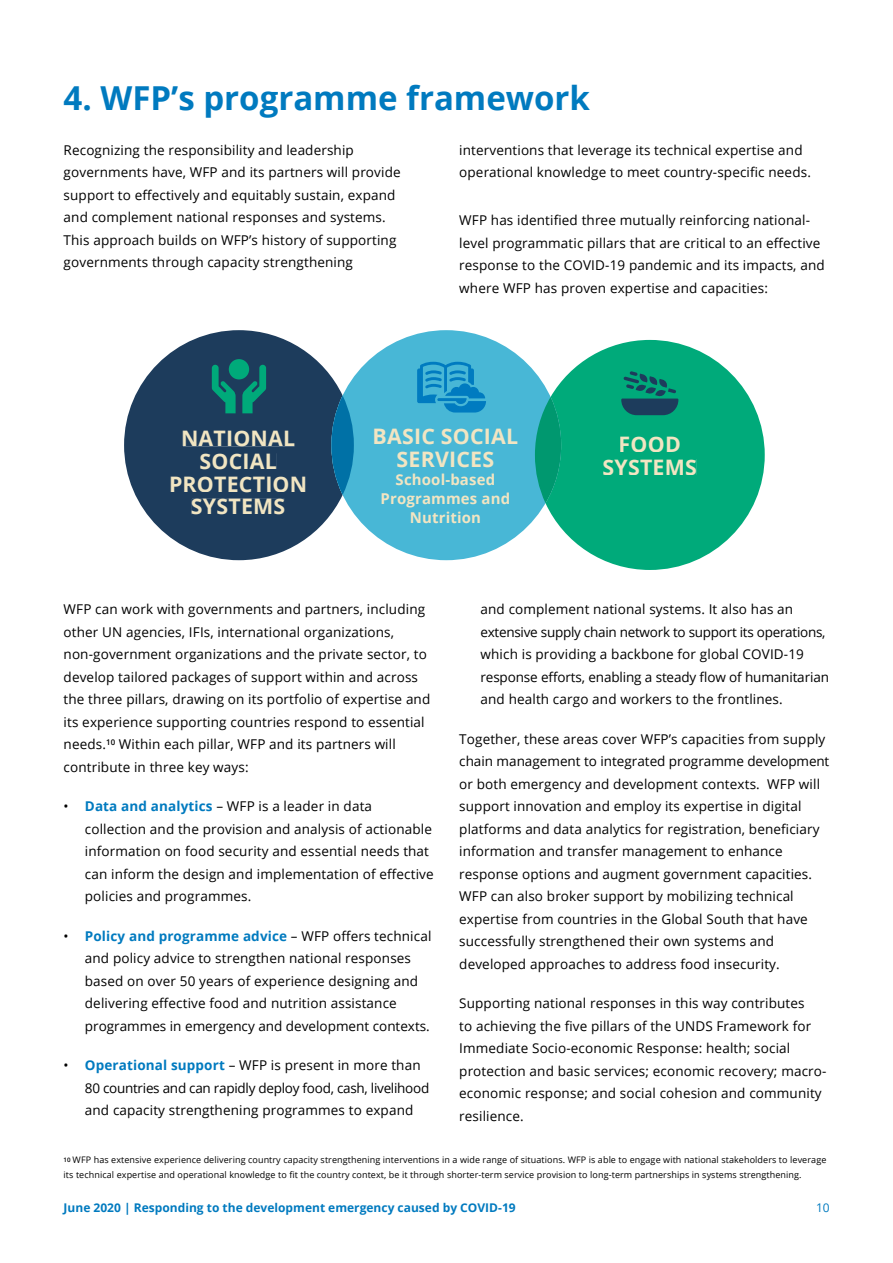
<style>
.page{position:relative;width:893px;height:1263px;background:#fff}
.page>*{position:absolute;margin:0;border:0;box-sizing:border-box;transform-origin:0 0}
.t1{font:700 33px "Open Sans";color:#007abf}
.t2{font:700 21.3px/22.8px "Open Sans";letter-spacing:.01em;color:#f1e5c2;text-align:center}
.t3{font:700 21.3px/22.8px "Open Sans";letter-spacing:.01em;color:#f2e5c2;text-align:center}
.t4{font:700 15px/18.8px "Open Sans";letter-spacing:.01em;color:#f2e5c2;text-align:center}
.t5{font:13.5px/22.5px "Open Sans";letter-spacing:.01em;color:#000}
.t6{font:700 12px "Open Sans";color:#007abf}
.t7{font:12px "Open Sans";color:#007abf}
.t8{font:9px/15px "Open Sans";letter-spacing:.01em;color:#000}
.s1{font-weight:600;font-size:6.15px}
.s2{font-weight:700;color:#007abf}
</style>
<div class="page">
<svg style="left:124px;top:330px;width:218px;height:230px;fill:#1d3c5c"></svg>
<div style="left:183px;top:431px;width:111px;height:15px;background:#1d3c5c"></div>
<div style="left:200px;top:453px;width:76px;height:16px;background:#1d3c5c"></div>
<div style="left:171px;top:476px;width:134px;height:16px;background:#1d3c5c"></div>
<div style="left:192px;top:499px;width:92px;height:16px;background:#1d3c5c"></div>
<div style="left:331px;top:330px;width:230px;height:230px;background:#48b7d6;border-radius:50%"></div>
<svg style="left:545px;top:340px;width:219px;height:230px;fill:#00aa7a"></svg>
<svg style="left:535px;top:397px;width:26px;height:106px"></svg>
<div style="left:620px;top:436px;width:59px;height:16px;background:#00aa7a"></div>
<div style="left:603px;top:459px;width:93px;height:16px;background:#00aa7a"></div>
<svg style="left:212px;top:359px;width:54px;height:54px;background:#0f6f6a"></svg>
<svg style="left:417px;top:362px;width:69px;height:51px"></svg>
<svg style="left:621px;top:371px;width:57px;height:44px;background:#0e736b"></svg>
<svg style="left:331px;top:395px;width:23px;height:100px;background:#0973a4"></svg>
<h1 class="t1" style="left:64px;top:75px;width:528px">4. WFP’s programme framework</h1>
<p class="t5" style="left:64px;top:138px;width:338px">Recognizing the responsibility and leadership governments have, WFP and its partners will provide support to effectively and equitably sustain, expand and complement national responses and systems.<br>This approach builds on WFP’s history of supporting governments through capacity strengthening</p>
<p class="t5" style="left:459px;top:138px;width:353px">interventions that leverage its technical expertise and operational knowledge to meet country-specific needs.</p>
<p class="t5" style="left:459px;top:209px;width:367px">WFP has identified three mutually reinforcing national&shy;level programmatic pillars that are critical to an effective response to the COVID-19 pandemic and its impacts, and where WFP has proven expertise and capacities:</p>
<h2 class="t2" style="left:169px;top:426px;width:140px">NATIONAL<br>SOCIAL<br>PROTECTION<br>SYSTEMS</h2>
<h2 class="t3" style="left:372px;top:424px;width:147px">BASIC SOCIAL<br>SERVICES</h2>
<p class="t4" style="left:380px;top:470px;width:131px">School-based<br>Programmes and<br>Nutrition</p>
<h2 class="t2" style="left:602px;top:432px;width:96px">FOOD<br>SYSTEMS</h2>
<p class="t5" style="left:480px;top:598px;width:350px">and complement national systems. It also has an extensive supply chain network to support its operations, which is providing a backbone for global COVID-19 response efforts, enabling a steady flow of humanitarian and health cargo and workers to the frontlines.</p>
<p class="t5" style="left:459px;top:727px;width:371px">Together, these areas cover WFP’s capacities from supply chain management to integrated programme development or both emergency and development contexts. WFP will support innovation and employ its expertise in digital platforms and data analytics for registration, beneficiary information and transfer management to enhance response options and augment government capacities.<br>WFP can also broker support by mobilizing technical expertise from countries in the Global South that have successfully strengthened their own systems and developed approaches to address food insecurity.</p>
<p class="t5" style="left:459px;top:992px;width:369px">Supporting national responses in this way contributes<br>to achieving the five pillars of the UNDS Framework for Immediate Socio-economic Response: health; social protection and basic services; economic recovery; macro&shy;economic response; and social cohesion and community resilience.</p>
<p class="t8" style="left:64px;top:1152px;width:764px"><span class="s1">10</span> WFP has extensive experience delivering country capacity strengthening interventions in a wide range of situations. WFP is able to engage with national stakeholders to leverage its technical expertise and operational knowledge to fit the country context, be it through shorter-term service provision to long-term partnerships in systems strengthening.</p>
<p class="t5" style="left:64px;top:598px;width:368px">WFP can work with governments and partners, including other UN agencies, IFIs, international organizations, non-government organizations and the private sector, to develop tailored packages of support within and across the three pillars, drawing on its portfolio of expertise and its experience supporting countries respond to essential needs.<sup>10</sup> Within each pillar, WFP and its partners will contribute in three key ways:</p>
<p class="t5" style="left:85px;top:795px;width:350px;text-indent:-21px">• <span class="s2">Data and analytics</span> – WFP is a leader in data collection and the provision and analysis of actionable information on food security and essential needs that can inform the design and implementation of effective policies and programmes.</p>
<p class="t5" style="left:85px;top:924px;width:348px;text-indent:-21px">• <span class="s2">Policy and programme advice</span> – WFP offers technical and policy advice to strengthen national responses based on over 50 years of experience designing and delivering effective food and nutrition assistance programmes in emergency and development contexts.</p>
<p class="t5" style="left:85px;top:1054px;width:346px;text-indent:-21px">• <span class="s2">Operational support</span> – WFP is present in more than<br>80 countries and can rapidly deploy food, cash, livelihood and capacity strengthening programmes to expand</p>
<p class="t6" style="left:64px;top:1199px;width:453px">June 2020 | Responding to the development emergency caused by COVID-19</p>
<p class="t7" style="left:816px;top:1199px;width:15px">10</p>
</div>
